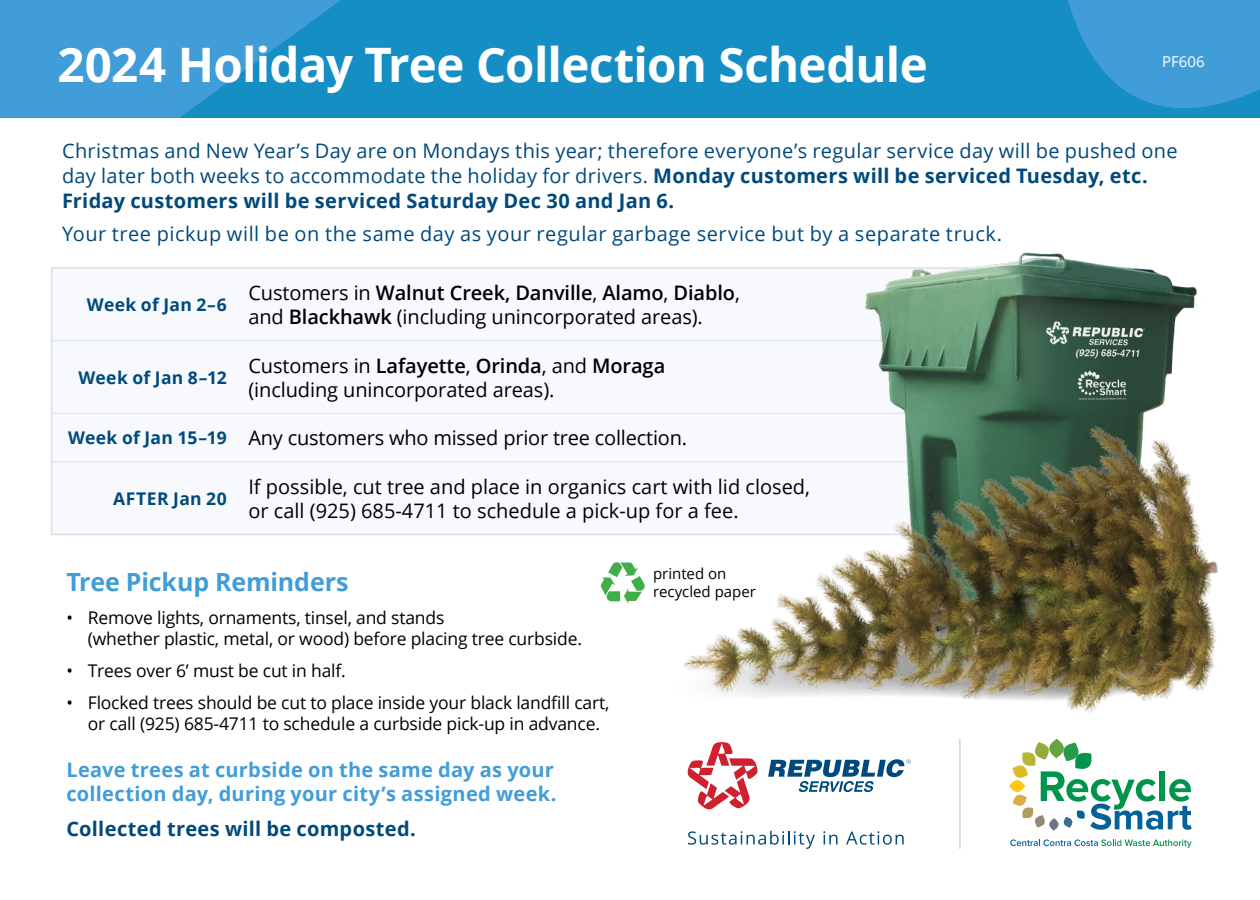
<style>
.page{position:relative;width:1260px;height:900px;background:#fff}
.page>*{position:absolute;margin:0;border:0;box-sizing:border-box;transform-origin:0 0}
.t1{font:700 47.5px "Open Sans";letter-spacing:-.015em;color:#fff}
.t2{font:700 25px "Open Sans";letter-spacing:-.005em;color:#419dd7}
.tableHeader{font:20px/25px "Open Sans";letter-spacing:.02em;color:#00497c}
.tableBody{font:20px/24px "Open Sans";letter-spacing:-.005em;color:#000}
.t3{font:700 20px/24px "Open Sans";letter-spacing:.015em;color:#419dd7}
.t4{font:700 20px "Open Sans";letter-spacing:.015em;color:#00497c}
.t5{font:17.5px/21px "Open Sans";letter-spacing:-.01em;color:#000}
.tableBold{font:700 17.5px "Open Sans";letter-spacing:.02em;color:#00497c}
.Newsletter_Body{font:15px/17.2px "Open Sans";color:#000}
.t6{font:15px "Open Sans";color:#fff}
.s1{font-weight:700}
.s2{font-weight:600}
</style>
<div class="page">
<svg style="left:52px;top:269px;width:798px;height:265px"></svg>
<hr style="left:52px;top:340px;width:196px;height:1px;background:#dae1e9">
<hr style="left:248px;top:340px;width:720px;height:1px;background:#dae1e9">
<hr style="left:52px;top:413px;width:196px;height:1px;background:#dae1e9">
<hr style="left:248px;top:413px;width:720px;height:1px;background:#dae1e9">
<hr style="left:52px;top:461px;width:196px;height:1px;background:#dae1e9">
<hr style="left:248px;top:461px;width:720px;height:1px;background:#dae1e9">
<hr style="left:51px;top:267px;width:197px;height:2px;background:#dae1e9">
<hr style="left:51px;top:269px;width:1px;height:72px;background:#dae1e9">
<hr style="left:248px;top:267px;width:721px;height:2px;background:#dae1e9">
<hr style="left:51px;top:341px;width:1px;height:72px;background:#dae1e9">
<hr style="left:51px;top:413px;width:1px;height:49px;background:#dae1e9">
<hr style="left:51px;top:462px;width:1px;height:72px;background:#dae1e9">
<hr style="left:51px;top:534px;width:197px;height:1px;background:#dae1e9">
<hr style="left:248px;top:534px;width:721px;height:1px;background:#dae1e9">
<svg style="left:0;top:0;width:1260px;height:118px;fill:#148ec3"></svg>
<svg style="left:601px;top:562px;width:22px;height:40px"></svg>
<img style="left:850px;top:252px;width:347px;height:129px">
<img style="left:623px;top:381px;width:595px;height:468px">
<p class="t1" style="left:57px;top:32px;width:872px">2024 Holiday Tree Collection Schedule</p>
<p class="t6" style="left:1162px;top:52px;width:44px">PF606</p>
<p class="tableHeader" style="left:62px;top:137px;width:1117px">Christmas and New Year’s Day are on Mondays this year; therefore everyone’s regular service day will be pushed one day later both weeks to accommodate the holiday for drivers. <span class="s1">Monday customers will be serviced Tuesday, etc.<br>Friday customers will be serviced Saturday Dec 30 and Jan 6.</span></p>
<p class="tableHeader" style="left:62px;top:220px;width:942px">Your tree pickup will be on the same day as your regular garbage service but by a separate truck.</p>
<p class="tableBold" style="left:87px;top:292px;width:141px">Week of Jan 2–6</p>
<p class="tableBold" style="left:78px;top:365px;width:150px">Week of Jan 8–12</p>
<p class="tableBody" style="left:248px;top:280px;width:493px">Customers in <span class="s2">Walnut Creek, Danville</span>, <span class="s2">Alamo</span>, <span class="s2">Diablo</span>, and <span class="s2">Blackhawk</span> (including unincorporated areas).</p>
<p class="tableBody" style="left:248px;top:353px;width:418px">Customers in <span class="s2">Lafayette</span>, <span class="s2">Orinda</span>, and <span class="s2">Moraga </span>(including unincorporated areas).</p>
<p class="tableBold" style="left:68px;top:426px;width:160px">Week of Jan 15–19</p>
<p class="tableBody" style="left:248px;top:425px;width:440px">Any customers who missed prior tree collection.</p>
<p class="tableBold" style="left:113px;top:486px;width:115px">AFTER Jan 20</p>
<p class="tableBody" style="left:248px;top:474px;width:563px">If possible, cut tree and place in organics cart with lid closed, or call (925) 685-4711 to schedule a pick-up for a fee.</p>
<p class="t2" style="left:66px;top:565px;width:284px">Tree Pickup Reminders</p>
<p class="t5" style="left:88px;top:606px;width:496px;text-indent:-21px">• Remove lights, ornaments, tinsel, and stands<br>(whether plastic, metal, or wood) before placing tree curbside.</p>
<p class="t5" style="left:66px;top:660px;width:281px">• Trees over 6’ must be cut in half.</p>
<p class="t5" style="left:88px;top:692px;width:523px;text-indent:-21px">• Flocked trees should be cut to place inside your black landfill cart, or call (925) 685-4711 to schedule a curbside pick-up in advance.</p>
<p class="t3" style="left:66px;top:757px;width:492px">Leave trees at curbside on the same day as your collection day, during your city’s assigned week.</p>
<p class="t4" style="left:66px;top:814px;width:351px">Collected trees will be composted.</p>
<p class="Newsletter_Body" style="left:653px;top:565px;width:104px">printed on recycled paper</p>
</div>
